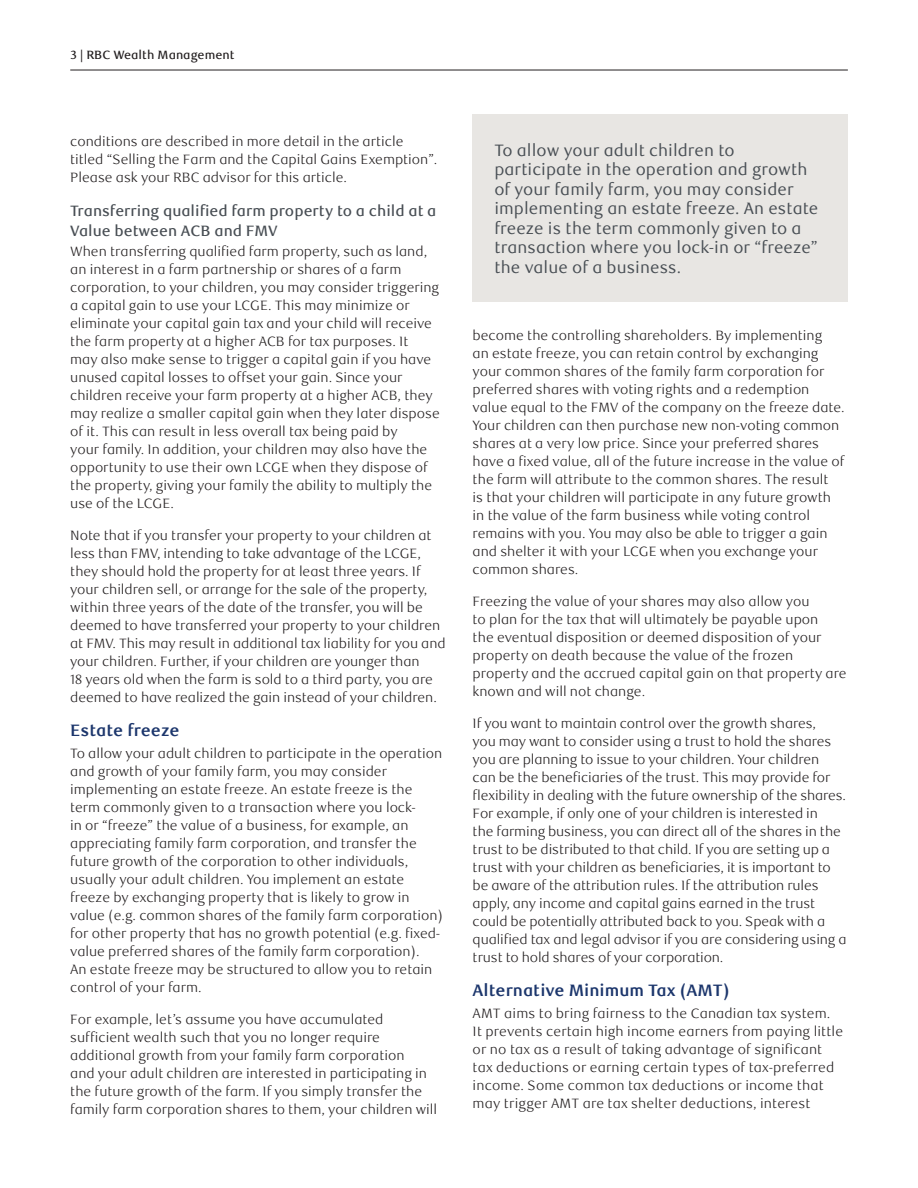
<style>
.page{position:relative;width:918px;height:1188px;background:#fff}
.page>*{position:absolute;margin:0;border:0;box-sizing:border-box;transform-origin:0 0}
.t1{font:16.5px/19.5px "RBC Text";letter-spacing:.005em;color:#484e54}
.t2{font:700 16.5px "RBC Text";color:#1c366c}
.t3{font:500 15px/19.5px "RBC Text";color:#484e54}
.t4{font:300 13.5px/18px "RBC Text";color:#231f20}
.t5{font:500 12px "RBC Text";color:#231f20}
</style>
<div class="page">
<hr style="left:70px;top:70px;width:778px;height:1px;background:#231f20">
<div style="left:473px;top:114px;width:375px;height:188px;background:#e8e6e3"></div>
<p class="t5" style="left:71px;top:47px;width:165px">3 | RBC Wealth Management</p>
<p class="t4" style="left:70px;top:133px;width:369px">conditions are described in more detail in the article titled “Selling the Farm and the Capital Gains Exemption”.<br>Please ask your RBC advisor for this article.</p>
<p class="t3" style="left:70px;top:202px;width:368px">Transferring qualified farm property to a child at a<br>Value between ACB and FMV</p>
<p class="t4" style="left:70px;top:242px;width:371px">When transferring qualified farm property, such as land, an interest in a farm partnership or shares of a farm corporation, to your children, you may consider triggering a capital gain to use your LCGE. This may minimize or eliminate your capital gain tax and your child will receive the farm property at a higher ACB for tax purposes. It<br>may also make sense to trigger a capital gain if you have unused capital losses to offset your gain. Since your children receive your farm property at a higher ACB, they may realize a smaller capital gain when they later dispose of it. This can result in less overall tax being paid by<br>your family. In addition, your children may also have the opportunity to use their own LCGE when they dispose of the property, giving your family the ability to multiply the use of the LCGE.</p>
<p class="t4" style="left:70px;top:527px;width:377px">Note that if you transfer your property to your children at less than FMV, intending to take advantage of the LCGE, they should hold the property for at least three years. If your children sell, or arrange for the sale of the property, within three years of the date of the transfer, you will be deemed to have transferred your property to your children at FMV. This may result in additional tax liability for you and your children. Further, if your children are younger than<br>18 years old when the farm is sold to a third party, you are deemed to have realized the gain instead of your children.</p>
<p class="t2" style="left:70px;top:720px;width:111px">Estate freeze</p>
<p class="t4" style="left:70px;top:745px;width:374px">To allow your adult children to participate in the operation and growth of your family farm, you may consider implementing an estate freeze. An estate freeze is the term commonly given to a transaction where you lock-<br>in or “freeze” the value of a business, for example, an appreciating family farm corporation, and transfer the future growth of the corporation to other individuals, usually your adult children. You implement an estate freeze by exchanging property that is likely to grow in value (e.g. common shares of the family farm corporation) for other property that has no growth potential (e.g. fixed&shy;value preferred shares of the family farm corporation).<br>An estate freeze may be structured to allow you to retain control of your farm.</p>
<p class="t4" style="left:70px;top:1011px;width:369px">For example, let’s assume you have accumulated sufficient wealth such that you no longer require additional growth from your family farm corporation<br>and your adult children are interested in participating in the future growth of the farm. If you simply transfer the family farm corporation shares to them, your children will</p>
<p class="t1" style="left:494px;top:141px;width:325px">To allow your adult children to participate in the operation and growth of your family farm, you may consider implementing an estate freeze. An estate freeze is the term commonly given to a transaction where you lock-in or “freeze” the value of a business.</p>
<p class="t4" style="left:473px;top:326px;width:374px">become the controlling shareholders. By implementing<br>an estate freeze, you can retain control by exchanging your common shares of the family farm corporation for preferred shares with voting rights and a redemption value equal to the FMV of the company on the freeze date.<br>Your children can then purchase new non-voting common shares at a very low price. Since your preferred shares have a fixed value, all of the future increase in the value of the farm will attribute to the common shares. The result<br>is that your children will participate in any future growth in the value of the farm business while voting control remains with you. You may also be able to trigger a gain and shelter it with your LCGE when you exchange your common shares.</p>
<p class="t4" style="left:473px;top:593px;width:376px">Freezing the value of your shares may also allow you<br>to plan for the tax that will ultimately be payable upon<br>the eventual disposition or deemed disposition of your property on death because the value of the frozen property and the accrued capital gain on that property are known and will not change.</p>
<p class="t4" style="left:473px;top:715px;width:375px">If you want to maintain control over the growth shares,<br>you may want to consider using a trust to hold the shares you are planning to issue to your children. Your children<br>can be the beneficiaries of the trust. This may provide for flexibility in dealing with the future ownership of the shares.<br>For example, if only one of your children is interested in<br>the farming business, you can direct all of the shares in the trust to be distributed to that child. If you are setting up a trust with your children as beneficiaries, it is important to be aware of the attribution rules. If the attribution rules apply, any income and capital gains earned in the trust could be potentially attributed back to you. Speak with a qualified tax and legal advisor if you are considering using a trust to hold shares of your corporation.</p>
<p class="t2" style="left:473px;top:981px;width:259px">Alternative Minimum Tax (AMT)</p>
<p class="t4" style="left:473px;top:1005px;width:372px">AMT aims to bring fairness to the Canadian tax system.<br>It prevents certain high income earners from paying little or no tax as a result of taking advantage of significant tax deductions or earning certain types of tax-preferred income. Some common tax deductions or income that may trigger AMT are tax shelter deductions, interest</p>
</div>
